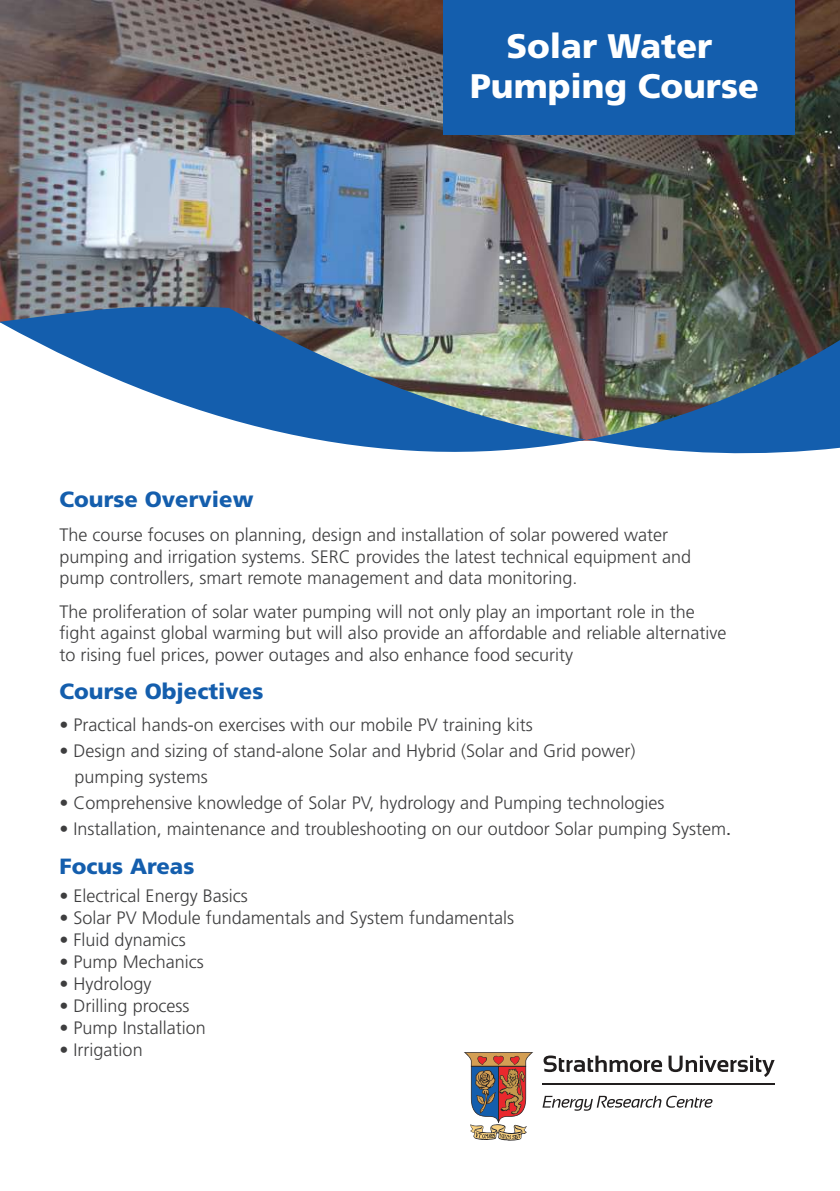
<style>
.page{position:relative;width:840px;height:1191px;background:#fff}
.page>*{position:absolute;margin:0;border:0;box-sizing:border-box;transform-origin:0 0}
.t1{font:900 34px/40px "Frutiger";color:#fff;text-align:center}
.t2{font:900 22px "Frutiger LT Std";color:#145ead}
.t3{font:300 18px/21.6px "Frutiger LT Std";color:#3e3e3f}
.s1{font-weight:400}
</style>
<div class="page">
<img style="left:0;top:0;width:839px;height:340px">
<img style="left:586px;top:340px;width:253px;height:114px">
<img style="left:0;top:306px;width:586px;height:146px">
<div style="left:442px;top:0;width:352px;height:134px;background:#145ead"></div>
<svg style="left:464px;top:1052px;width:310px;height:89px"></svg>
<h1 class="t1" style="left:470px;top:26px;width:290px">Solar Water<br>Pumping Course</h1>
<p class="t2" style="left:60px;top:486px;width:195px">Course Overview</p>
<p class="t3" style="left:60px;top:524px;width:632px">The course focuses on planning, design and installation of solar powered water pumping and irrigation systems. SERC provides the latest technical equipment and pump controllers, smart remote management and data monitoring.</p>
<p class="t3" style="left:60px;top:601px;width:668px">The proliferation of solar water pumping will not only play an important role in the fight against global warming but will also provide an affordable and reliable alternative to rising fuel prices, power outages and also enhance food security</p>
<p class="t2" style="left:60px;top:678px;width:205px">Course Objectives</p>
<p class="t3" style="left:60px;top:714px;width:474px">• Practical hands-on exercises with our mobile PV training kits</p>
<p class="t3" style="left:75px;top:738px;width:562px;line-height:26px;text-indent:-15px">• Design and sizing of stand-alone Solar and Hybrid (Solar and Grid power) pumping systems</p>
<p class="t3" style="left:60px;top:792px;width:606px">• Comprehensive knowledge of Solar PV, hydrology and Pumping technologies</p>
<p class="t3" style="left:60px;top:818px;width:672px">• Installation, maintenance and troubleshooting on our outdoor Solar pumping System<span class="s1">.</span></p>
<p class="t2" style="left:60px;top:853px;width:136px">Focus Areas</p>
<p class="t3" style="left:60px;top:885px;width:189px">• Electrical Energy Basics</p>
<p class="t3" style="left:60px;top:907px;width:456px">• Solar PV Module fundamentals and System fundamentals</p>
<p class="t3" style="left:60px;top:929px;width:128px">• Fluid dynamics</p>
<p class="t3" style="left:60px;top:951px;width:146px">• Pump Mechanics</p>
<p class="t3" style="left:60px;top:973px;width:93px">• Hydrology</p>
<p class="t3" style="left:60px;top:995px;width:131px">• Drilling process</p>
<p class="t3" style="left:60px;top:1017px;width:148px">• Pump Installation</p>
<p class="t3" style="left:60px;top:1039px;width:84px">• Irrigation</p>
</div>
